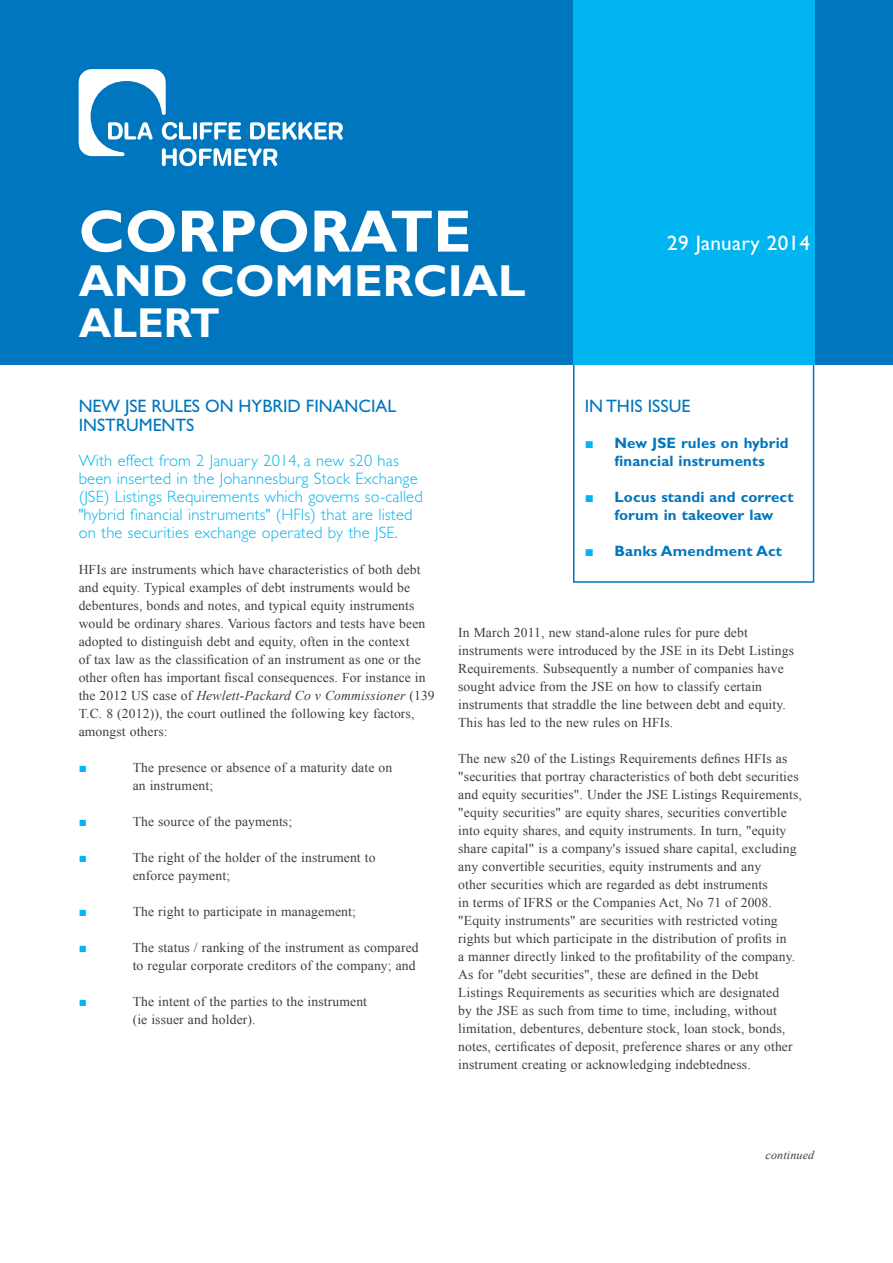
<style>
.page{position:relative;width:893px;height:1263px;background:#fff}
.page>*{position:absolute;margin:0;border:0;box-sizing:border-box;transform-origin:0 0}
.t1{font:700 60px "Gill Sans Std";color:#fff}
.t2{font:700 45px "Gill Sans Std";color:#fff}
.t3{font:700 42px "Gill Sans Std";color:#fff}
.t4{font:21px "Gill Sans Std";letter-spacing:.01em;color:#fff}
.t5{font:18px/19.5px "Gill Sans Std";color:#0076be}
.t6{font:300 16.5px/18px "Gill Sans Std";letter-spacing:.01em;color:#00b5f0}
.t7{font:700 15px/18px "Gill Sans Std";letter-spacing:.01em;color:#0076be;text-align:center}
.t8{font:13.5px/18px "Times New Roman";letter-spacing:.01em;color:#3e3e3f}
.t9{font:13.5px "Times New Roman";color:#00b5f0}
.t10{font:italic 12px "Times New Roman";letter-spacing:.01em;color:#3e3e3f}
.s1{font-style:italic}
.s2{font-family:"Times New Roman";font-weight:400;color:#00b5f0}
</style>
<div class="page">
<div style="left:573px;top:334px;width:241px;height:249px;border:2px solid #0076be"></div>
<div style="left:0;top:0;width:893px;height:364px;background:#0076be"></div>
<div style="left:573px;top:0;width:241px;height:364px;background:#00b5f0"></div>
<svg style="left:79px;top:69px;width:264px;height:97px"></svg>
<h1 class="t1" style="left:79px;top:196px;width:394px">CORPORATE</h1>
<h2 class="t2" style="left:79px;top:254px;width:448px">AND COMMERCIAL</h2>
<h3 class="t3" style="left:79px;top:298px;width:30px">alert</h3>
<h3 class="t4" style="left:667px;top:231px;width:144px">29 JANUARY 2014</h3>
<h3 class="t5" style="left:79px;top:396px;width:319px">NEW JSE RU LES ON HYBRID FINANCIAL<br>INST</h3>
<h3 class="t5" style="left:116px;top:415px;width:48px">RUMENTS</h3>
<p class="t6" style="left:79px;top:451px;width:346px">With effect from 2 January 2014, a new s20 has been inserted in the Johannesburg Stock Exchange (JSE) Listings Requirements which governs so-called "hybrid financial instruments" (HFIs) that are listed on the securities exchange operated by the JSE.</p>
<p class="t8" style="left:79px;top:560px;width:358px">HFIs are instruments which have characteristics of both debt and equity. Typical examples of debt instruments would be debentures, bonds and notes, and typical equity instruments would be ordinary shares. Various factors and tests have been adopted to distinguish debt and equity, often in the context<br>of tax law as the classification of an instrument as one or the other often has important fiscal consequences. For instance in the 2012 US case of <span class="s1">Hewlett-Packard Co v Commissioner</span> (139<br>T.C. 8 (2012)), the court outlined the following key factors, amongst others:</p>
<p class="t9" style="left:79px;top:758px;width:10px">■</p>
<p class="t8" style="left:133px;top:758px;width:261px">The presence or absence of a maturity date on an instrument;</p>
<p class="t9" style="left:79px;top:812px;width:10px">■</p>
<p class="t8" style="left:133px;top:812px;width:161px">The source of the payments;</p>
<p class="t9" style="left:79px;top:848px;width:10px">■</p>
<p class="t8" style="left:133px;top:848px;width:244px">The right of the holder of the instrument to enforce payment;</p>
<p class="t9" style="left:79px;top:902px;width:10px">■</p>
<p class="t8" style="left:133px;top:902px;width:225px">The right to participate in management;</p>
<p class="t9" style="left:79px;top:938px;width:10px">■</p>
<p class="t8" style="left:133px;top:938px;width:288px">The status / ranking of the instrument as compared to regular corporate creditors of the company; and</p>
<p class="t9" style="left:79px;top:992px;width:10px">■</p>
<p class="t8" style="left:133px;top:992px;width:236px">The intent of the parties to the instrument (ie issuer and holder).</p>
<h3 class="t5" style="left:585px;top:396px;width:107px">IN THIS ISSUE</h3>
<p class="t7" style="left:585px;top:434px;width:205px"><span class="s2">■</span> New JSE rules on hybrid financial instruments</p>
<p class="t7" style="left:614px;top:488px;width:180px;text-align:left;text-indent:-30px"><span class="s2">■</span> Locus standi and correct forum in takeover law</p>
<p class="t7" style="left:585px;top:542px;width:199px"><span class="s2">■</span> Banks Amendment Act</p>
<p class="t8" style="left:458px;top:623px;width:337px">In March 2011, new stand-alone rules for pure debt instruments were introduced by the JSE in its Debt Listings Requirements. Subsequently a number of companies have sought advice from the JSE on how to classify certain instruments that straddle the line between debt and equity.<br>This has led to the new rules on HFIs.</p>
<p class="t8" style="left:458px;top:749px;width:345px">The new s20 of the Listings Requirements defines HFIs as "securities that portray characteristics of both debt securities and equity securities". Under the JSE Listings Requirements, "equity securities" are equity shares, securities convertible into equity shares, and equity instruments. In turn, "equity share capital" is a company's issued share capital, excluding any convertible securities, equity instruments and any<br>other securities which are regarded as debt instruments<br>in terms of IFRS or the Companies Act, No 71 of 2008. "Equity instruments" are securities with restricted voting rights but which participate in the distribution of profits in<br>a manner directly linked to the profitability of the company.<br>As for "debt securities", these are defined in the Debt Listings Requirements as securities which are designated<br>by the JSE as such from time to time, including, without limitation, debentures, debenture stock, loan stock, bonds, notes, certificates of deposit, preference shares or any other instrument creating or acknowledging indebtedness.</p>
<p class="t10" style="left:765px;top:1146px;width:50px">continued</p>
</div>
